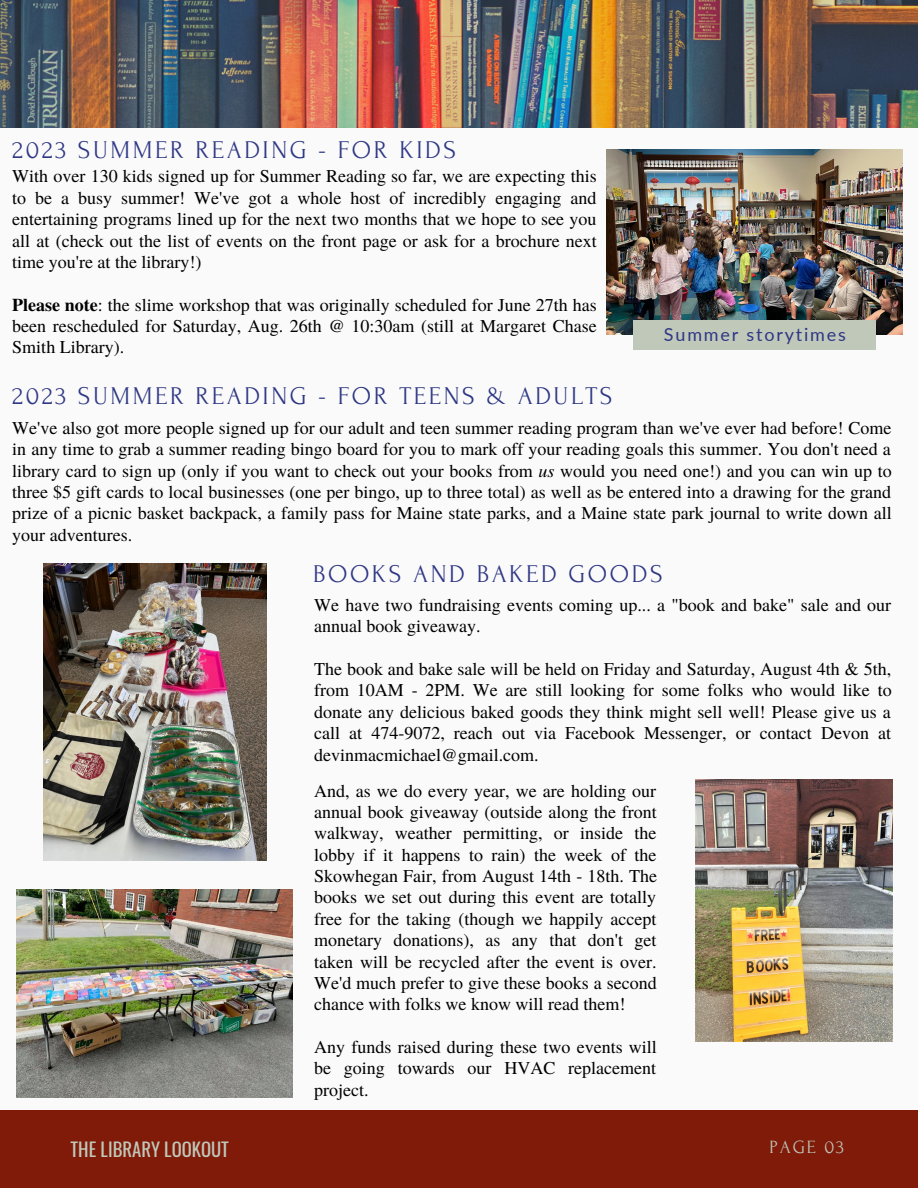
<style>
.page{position:relative;width:918px;height:1188px;background:#fafafa}
.page>*{position:absolute;margin:0;border:0;box-sizing:border-box;transform-origin:0 0}
.t1{font:25.5px "Forum";letter-spacing:.1em;color:#2e3784}
.t2{font:18.75px "Oswald";color:#c0c8ba}
.t3{font:18.6px "Forum";letter-spacing:.1em;color:#c0c8ba}
.t4{font:18px/21.3px "Te X Gyre Termes";color:#000;text-align:justify}
.t5{font:18px "Lato";letter-spacing:.1em;color:#2e3784}
.s1{font-weight:700}
.s2{font-style:italic}
</style>
<div class="page">
<img style="left:0;top:0;width:918px;height:127px">
<div style="left:0;top:1110px;width:918px;height:78px;background:#801b09"></div>
<img style="left:607px;top:149px;width:296px;height:186px">
<div style="left:633px;top:321px;width:243px;height:29px;background:#c0c8ba"></div>
<img style="left:43px;top:564px;width:223px;height:297px">
<img style="left:696px;top:780px;width:196px;height:262px">
<img style="left:16px;top:890px;width:277px;height:208px">
<p class="t1" style="left:12px;top:136px;width:445px">2023 SUMMER READING - FOR KIDS</p>
<p class="t4" style="left:12px;top:165px;width:586px">With over 130 kids signed up for Summer Reading so far, we are expecting this to be a busy summer! We've got a whole host of incredibly engaging and entertaining programs lined up for the next two months that we hope to see you all at (check out the list of events on the front page or ask for a brochure next time you're at the library!)</p>
<p class="t4" style="left:12px;top:293px;width:586px"><span class="s1">Please note</span>: the slime workshop that was originally scheduled for June 27th has been rescheduled for Saturday, Aug. 26th @ 10:30am (still at Margaret Chase Smith Library).</p>
<p class="t1" style="left:12px;top:382px;width:602px">2023 SUMMER READING - FOR TEENS &amp; ADULTS</p>
<p class="t5" style="left:664px;top:323px;width:183px">Summer storytimes</p>
<p class="t4" style="left:12px;top:416px;width:881px">We've also got more people signed up for our adult and teen summer reading program than we've ever had before! Come in any time to grab a summer reading bingo board for you to mark off your reading goals this summer. You don't need a library card to sign up (only if you want to check out your books from <span class="s2">us</span> would you need one!) and you can win up to three $5 gift cards to local businesses (one per bingo, up to three total) as well as be entered into a drawing for the grand prize of a picnic basket backpack, a family pass for Maine state parks, and a Maine state park journal to write down all your adventures.</p>
<p class="t1" style="left:313px;top:561px;width:351px">BOOKS AND BAKED GOODS</p>
<p class="t4" style="left:314px;top:593px;width:579px">We have two fundraising events coming up... a "book and bake" sale and our annual book giveaway.</p>
<p class="t4" style="left:314px;top:657px;width:579px">The book and bake sale will be held on Friday and Saturday, August 4th &amp; 5th, from 10AM - 2PM. We are still looking for some folks who would like to donate any delicious baked goods they think might sell well! Please give us a call at 474-9072, reach out via Facebook Messenger, or contact Devon at devinmacmichael@gmail.com.</p>
<p class="t4" style="left:314px;top:779px;width:344px">And, as we do every year, we are holding our annual book giveaway (outside along the front walkway, weather permitting, or inside the lobby if it happens to rain) the week of the Skowhegan Fair, from August 14th - 18th. The books we set out during this event are totally free for the taking (though we happily accept monetary donations), as any that don't get taken will be recycled after the event is over.<br>We'd much prefer to give these books a second chance with folks we know will read them!</p>
<p class="t4" style="left:314px;top:1035px;width:344px">Any funds raised during these two events will be going towards our HVAC replacement project.</p>
<p class="t2" style="left:71px;top:1135px;width:160px">THE LIBRARY LOOKOUT</p>
<p class="t3" style="left:770px;top:1137px;width:76px">PAGE 03</p>
</div>
